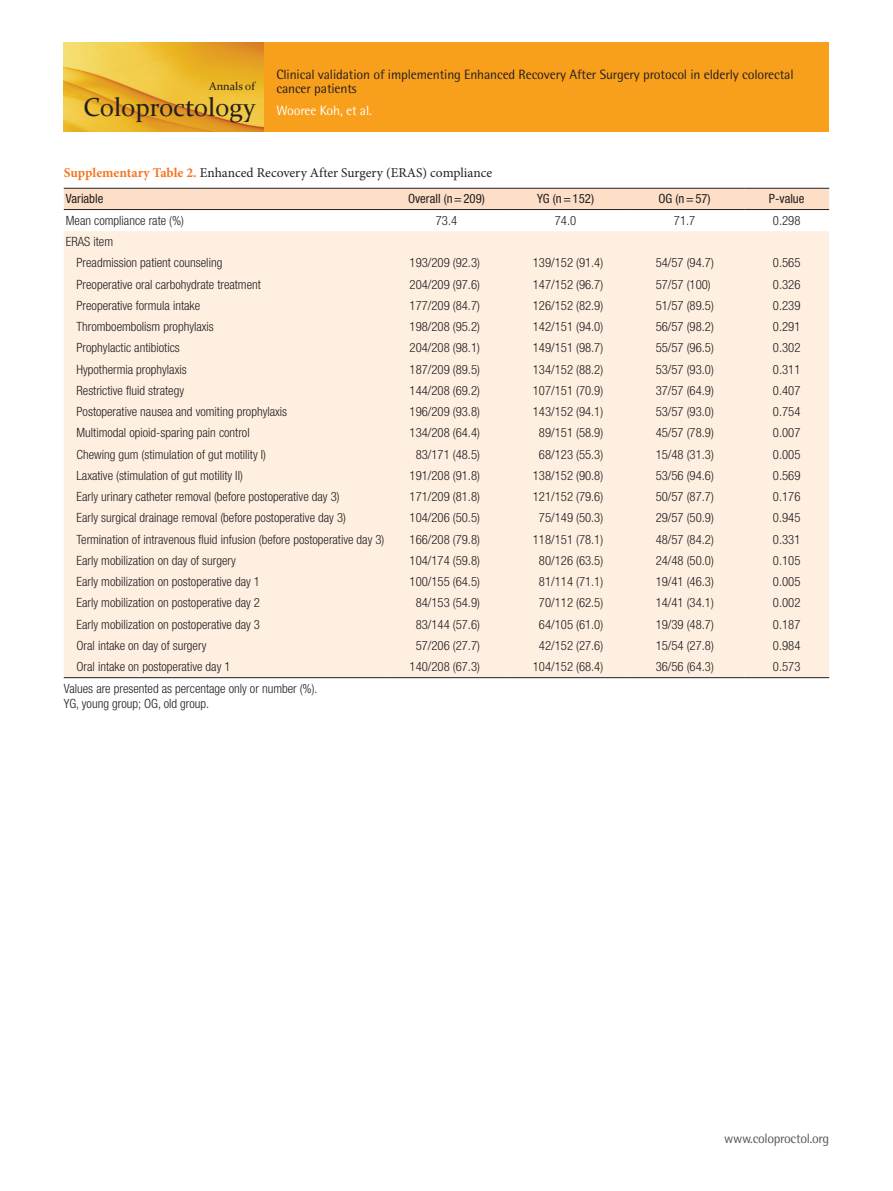
<style>
.page{position:relative;width:893px;height:1191px;background:#fff}
.page>*{position:absolute;margin:0;border:0;box-sizing:border-box;transform-origin:0 0}
.t1{font:25.95px "Constantia";color:#231f20}
.t2{font:13.5px/13.5px "Rotis Semi Sans Std";letter-spacing:-.01em;color:#231f20}
.표그림설명{font:13.5px "Minion Pro";color:#231f20}
.t3{font:13.5px "Rotis Semi Sans Std";letter-spacing:-.025em;color:#57585a}
.t4{font:13.5px "Rotis Semi Sans Std";letter-spacing:-.01em;color:#fff}
.표본문{font:300 condensed 12.75px "Helvetica Neue LT Std";color:#231f20}
.표머리글{font:condensed 12.75px "Helvetica Neue LT Std";color:#231f20}
.t5{font:11.25px "Constantia";color:#231f20}
.s1{font-weight:700;color:#f47721}
</style>
<div class="page">
<div style="left:264px;top:43px;width:565px;height:89px;background:#f89f1c"></div>
<img style="left:64px;top:43px;width:200px;height:89px">
<div style="left:64px;top:189px;width:765px;height:20px;background:#fddfc7"></div>
<div style="left:64px;top:231px;width:765px;height:446px;background:#feefe1"></div>
<hr style="left:64px;top:677px;width:323px;height:1px;background:#231f20">
<hr style="left:387px;top:677px;width:119px;height:1px;background:#231f20">
<hr style="left:506px;top:677px;width:119px;height:1px;background:#231f20">
<hr style="left:625px;top:677px;width:119px;height:1px;background:#231f20">
<hr style="left:744px;top:677px;width:85px;height:1px;background:#231f20">
<hr style="left:64px;top:188px;width:323px;height:1px;background:#231f20">
<hr style="left:387px;top:188px;width:119px;height:1px;background:#231f20">
<hr style="left:506px;top:188px;width:119px;height:1px;background:#231f20">
<hr style="left:625px;top:188px;width:119px;height:1px;background:#231f20">
<hr style="left:744px;top:188px;width:85px;height:1px;background:#231f20">
<hr style="left:64px;top:209px;width:323px;height:1px;background:#231f20">
<hr style="left:387px;top:209px;width:119px;height:1px;background:#231f20">
<hr style="left:506px;top:209px;width:119px;height:1px;background:#231f20">
<hr style="left:625px;top:209px;width:119px;height:1px;background:#231f20">
<hr style="left:744px;top:209px;width:85px;height:1px;background:#231f20">
<p class="t5" style="left:209px;top:79px;width:47px">Annals of</p>
<h1 class="t1" style="left:83px;top:90px;width:174px">Coloproctology</h1>
<p class="t2" style="left:276px;top:68px;width:519px">Clinical validation of implementing Enhanced Recovery After Surgery protocol in elderly colorectal cancer patients</p>
<p class="t4" style="left:276px;top:102px;width:97px">Wooree Koh, et al.</p>
<p class="표그림설명" style="left:64px;top:164px;width:430px"><span class="s1">Supplementary Table 2.</span> Enhanced Recovery After Surgery (ERAS) compliance</p>
<p class="표머리글" style="left:66px;top:191px;width:39px">Variable</p>
<p class="표머리글" style="left:408px;top:191px;width:78px">Overall (n = 209)</p>
<p class="표머리글" style="left:537px;top:191px;width:59px">YG (n = 152)</p>
<p class="표머리글" style="left:659px;top:191px;width:54px">OG (n = 57)</p>
<p class="표머리글" style="left:769px;top:191px;width:37px">P-value</p>
<p class="표본문" style="left:66px;top:213px;width:120px">Mean compliance rate (%)</p>
<p class="표본문" style="left:436px;top:213px;width:23px">73.4</p>
<p class="표본문" style="left:555px;top:213px;width:23px">74.0</p>
<p class="표본문" style="left:674px;top:213px;width:23px">71.7</p>
<p class="표본문" style="left:773px;top:213px;width:29px">0.298</p>
<p class="표본문" style="left:66px;top:234px;width:49px">ERAS item</p>
<p class="표본문" style="left:77px;top:255px;width:147px">Preadmission patient counseling</p>
<p class="표본문" style="left:410px;top:255px;width:72px">193/209 (92.3)</p>
<p class="표본문" style="left:533px;top:255px;width:72px">139/152 (91.4)</p>
<p class="표본문" style="left:656px;top:255px;width:60px">54/57 (94.7)</p>
<p class="표본문" style="left:773px;top:255px;width:29px">0.565</p>
<p class="표본문" style="left:77px;top:277px;width:186px">Preoperative oral carbohydrate treatment</p>
<p class="표본문" style="left:410px;top:277px;width:72px">204/209 (97.6)</p>
<p class="표본문" style="left:533px;top:277px;width:72px">147/152 (96.7)</p>
<p class="표본문" style="left:656px;top:277px;width:57px">57/57 (100)</p>
<p class="표본문" style="left:773px;top:277px;width:29px">0.326</p>
<p class="표본문" style="left:77px;top:298px;width:125px">Preoperative formula intake</p>
<p class="표본문" style="left:410px;top:298px;width:72px">177/209 (84.7)</p>
<p class="표본문" style="left:533px;top:298px;width:72px">126/152 (82.9)</p>
<p class="표본문" style="left:656px;top:298px;width:60px">51/57 (89.5)</p>
<p class="표본문" style="left:773px;top:298px;width:29px">0.239</p>
<p class="표본문" style="left:77px;top:319px;width:139px">Thromboembolism prophylaxis</p>
<p class="표본문" style="left:410px;top:319px;width:72px">198/208 (95.2)</p>
<p class="표본문" style="left:533px;top:319px;width:72px">142/151 (94.0)</p>
<p class="표본문" style="left:656px;top:319px;width:60px">56/57 (98.2)</p>
<p class="표본문" style="left:773px;top:319px;width:29px">0.291</p>
<p class="표본문" style="left:77px;top:340px;width:105px">Prophylactic antibiotics</p>
<p class="표본문" style="left:410px;top:340px;width:72px">204/208 (98.1)</p>
<p class="표본문" style="left:533px;top:340px;width:72px">149/151 (98.7)</p>
<p class="표본문" style="left:656px;top:340px;width:60px">55/57 (96.5)</p>
<p class="표본문" style="left:773px;top:340px;width:29px">0.302</p>
<p class="표본문" style="left:77px;top:362px;width:112px">Hypothermia prophylaxis</p>
<p class="표본문" style="left:410px;top:362px;width:72px">187/209 (89.5)</p>
<p class="표본문" style="left:533px;top:362px;width:72px">134/152 (88.2)</p>
<p class="표본문" style="left:656px;top:362px;width:60px">53/57 (93.0)</p>
<p class="표본문" style="left:773px;top:362px;width:29px">0.311</p>
<p class="표본문" style="left:77px;top:383px;width:109px">Restrictive fluid strategy</p>
<p class="표본문" style="left:410px;top:383px;width:72px">144/208 (69.2)</p>
<p class="표본문" style="left:533px;top:383px;width:72px">107/151 (70.9)</p>
<p class="표본문" style="left:656px;top:383px;width:60px">37/57 (64.9)</p>
<p class="표본문" style="left:773px;top:383px;width:29px">0.407</p>
<p class="표본문" style="left:77px;top:404px;width:212px">Postoperative nausea and vomiting prophylaxis</p>
<p class="표본문" style="left:410px;top:404px;width:72px">196/209 (93.8)</p>
<p class="표본문" style="left:533px;top:404px;width:72px">143/152 (94.1)</p>
<p class="표본문" style="left:656px;top:404px;width:60px">53/57 (93.0)</p>
<p class="표본문" style="left:773px;top:404px;width:29px">0.754</p>
<p class="표본문" style="left:77px;top:425px;width:175px">Multimodal opioid-sparing pain control</p>
<p class="표본문" style="left:410px;top:425px;width:72px">134/208 (64.4)</p>
<p class="표본문" style="left:539px;top:425px;width:66px">89/151 (58.9)</p>
<p class="표본문" style="left:656px;top:425px;width:60px">45/57 (78.9)</p>
<p class="표본문" style="left:773px;top:425px;width:29px">0.007</p>
<p class="표본문" style="left:77px;top:447px;width:191px">Chewing gum (stimulation of gut motility I)</p>
<p class="표본문" style="left:416px;top:447px;width:66px">83/171 (48.5)</p>
<p class="표본문" style="left:539px;top:447px;width:66px">68/123 (55.3)</p>
<p class="표본문" style="left:656px;top:447px;width:60px">15/48 (31.3)</p>
<p class="표본문" style="left:773px;top:447px;width:29px">0.005</p>
<p class="표본문" style="left:77px;top:468px;width:168px">Laxative (stimulation of gut motility II)</p>
<p class="표본문" style="left:410px;top:468px;width:72px">191/208 (91.8)</p>
<p class="표본문" style="left:533px;top:468px;width:72px">138/152 (90.8)</p>
<p class="표본문" style="left:656px;top:468px;width:60px">53/56 (94.6)</p>
<p class="표본문" style="left:773px;top:468px;width:29px">0.569</p>
<p class="표본문" style="left:77px;top:489px;width:265px">Early urinary catheter removal (before postoperative day 3)</p>
<p class="표본문" style="left:410px;top:489px;width:72px">171/209 (81.8)</p>
<p class="표본문" style="left:533px;top:489px;width:72px">121/152 (79.6)</p>
<p class="표본문" style="left:656px;top:489px;width:60px">50/57 (87.7)</p>
<p class="표본문" style="left:773px;top:489px;width:29px">0.176</p>
<p class="표본문" style="left:77px;top:510px;width:271px">Early surgical drainage removal (before postoperative day 3)</p>
<p class="표본문" style="left:410px;top:510px;width:72px">104/206 (50.5)</p>
<p class="표본문" style="left:539px;top:510px;width:66px">75/149 (50.3)</p>
<p class="표본문" style="left:656px;top:510px;width:60px">29/57 (50.9)</p>
<p class="표본문" style="left:773px;top:510px;width:29px">0.945</p>
<p class="표본문" style="left:77px;top:532px;width:309px">Termination of intravenous fluid infusion (before postoperative day 3)</p>
<p class="표본문" style="left:410px;top:532px;width:72px">166/208 (79.8)</p>
<p class="표본문" style="left:533px;top:532px;width:72px">118/151 (78.1)</p>
<p class="표본문" style="left:656px;top:532px;width:60px">48/57 (84.2)</p>
<p class="표본문" style="left:773px;top:532px;width:29px">0.331</p>
<p class="표본문" style="left:77px;top:553px;width:161px">Early mobilization on day of surgery</p>
<p class="표본문" style="left:410px;top:553px;width:72px">104/174 (59.8)</p>
<p class="표본문" style="left:539px;top:553px;width:66px">80/126 (63.5)</p>
<p class="표본문" style="left:656px;top:553px;width:60px">24/48 (50.0)</p>
<p class="표본문" style="left:773px;top:553px;width:29px">0.105</p>
<p class="표본문" style="left:77px;top:574px;width:185px">Early mobilization on postoperative day 1</p>
<p class="표본문" style="left:410px;top:574px;width:72px">100/155 (64.5)</p>
<p class="표본문" style="left:539px;top:574px;width:66px">81/114 (71.1)</p>
<p class="표본문" style="left:656px;top:574px;width:60px">19/41 (46.3)</p>
<p class="표본문" style="left:773px;top:574px;width:29px">0.005</p>
<p class="표본문" style="left:77px;top:595px;width:185px">Early mobilization on postoperative day 2</p>
<p class="표본문" style="left:416px;top:595px;width:66px">84/153 (54.9)</p>
<p class="표본문" style="left:539px;top:595px;width:66px">70/112 (62.5)</p>
<p class="표본문" style="left:656px;top:595px;width:60px">14/41 (34.1)</p>
<p class="표본문" style="left:773px;top:595px;width:29px">0.002</p>
<p class="표본문" style="left:77px;top:617px;width:185px">Early mobilization on postoperative day 3</p>
<p class="표본문" style="left:416px;top:617px;width:66px">83/144 (57.6)</p>
<p class="표본문" style="left:539px;top:617px;width:66px">64/105 (61.0)</p>
<p class="표본문" style="left:656px;top:617px;width:60px">19/39 (48.7)</p>
<p class="표본문" style="left:773px;top:617px;width:29px">0.187</p>
<p class="표본문" style="left:77px;top:638px;width:131px">Oral intake on day of surgery</p>
<p class="표본문" style="left:416px;top:638px;width:66px">57/206 (27.7)</p>
<p class="표본문" style="left:539px;top:638px;width:66px">42/152 (27.6)</p>
<p class="표본문" style="left:656px;top:638px;width:60px">15/54 (27.8)</p>
<p class="표본문" style="left:773px;top:638px;width:29px">0.984</p>
<p class="표본문" style="left:77px;top:659px;width:156px">Oral intake on postoperative day 1</p>
<p class="표본문" style="left:410px;top:659px;width:72px">140/208 (67.3)</p>
<p class="표본문" style="left:533px;top:659px;width:72px">104/152 (68.4)</p>
<p class="표본문" style="left:656px;top:659px;width:60px">36/56 (64.3)</p>
<p class="표본문" style="left:773px;top:659px;width:29px">0.573</p>
<p class="표본문" style="left:64px;top:681px;width:255px">Values are presented as percentage only or number (%).</p>
<p class="표본문" style="left:64px;top:696px;width:147px">YG, young group; OG, old group.</p>
<p class="t3" style="left:724px;top:1130px;width:106px">www.coloproctol.org</p>
</div>
